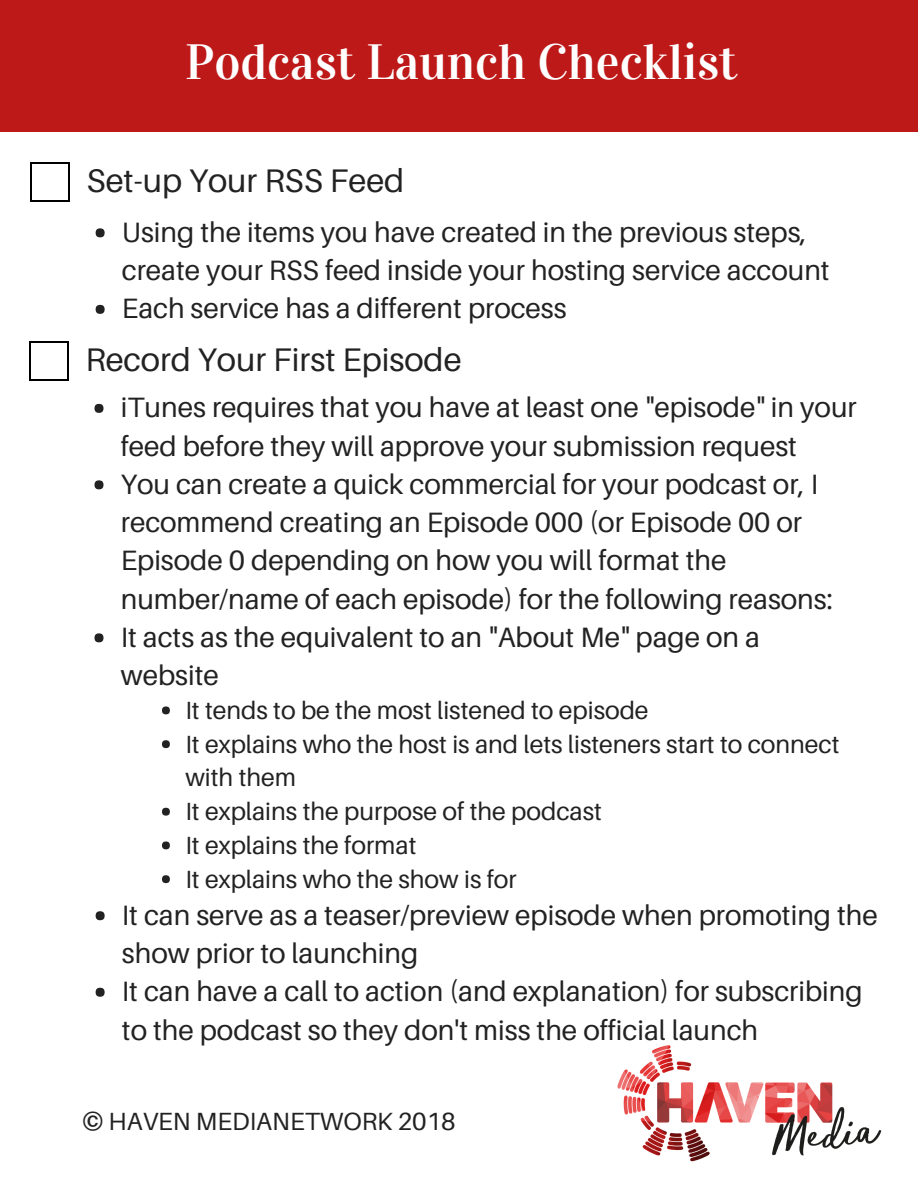
<style>
.page{position:relative;width:918px;height:1188px;background:#fff}
.page>*{position:absolute;margin:0;border:0;box-sizing:border-box;transform-origin:0 0}
.t1{font:49.8px "Vidaloka";color:#fff}
.t2{font:32.7px "Aileron";color:#222}
.t3{font:28.05px/38.2px "Aileron";color:#222}
.t4{font:24.9px/33.8px "Aileron";color:#222}
</style>
<div class="page">
<hr style="left:30px;top:163px;width:2px;height:37px;background:#000">
<hr style="left:69px;top:163px;width:1px;height:37px;background:#000">
<hr style="left:32px;top:200px;width:37px;height:1px;background:#000">
<hr style="left:32px;top:162px;width:37px;height:1px;background:#000">
<div style="left:96px;top:228px;width:9px;height:9px;background:#222;border-radius:50%"></div>
<div style="left:96px;top:305px;width:9px;height:9px;background:#222;border-radius:50%"></div>
<hr style="left:29px;top:342px;width:1px;height:37px;background:#000">
<hr style="left:67px;top:342px;width:2px;height:37px;background:#000">
<hr style="left:30px;top:379px;width:37px;height:1px;background:#000">
<hr style="left:30px;top:341px;width:37px;height:1px;background:#000">
<div style="left:94px;top:404px;width:10px;height:9px;background:#222;border-radius:50%"></div>
<div style="left:94px;top:480px;width:10px;height:9px;background:#222;border-radius:50%"></div>
<div style="left:94px;top:633px;width:10px;height:9px;background:#222;border-radius:50%"></div>
<div style="left:162px;top:706px;width:8px;height:8px;background:#222;border-radius:50%"></div>
<div style="left:162px;top:740px;width:8px;height:8px;background:#222;border-radius:50%"></div>
<div style="left:162px;top:808px;width:8px;height:8px;background:#222;border-radius:50%"></div>
<div style="left:162px;top:842px;width:8px;height:7px;background:#222;border-radius:50%"></div>
<div style="left:162px;top:875px;width:8px;height:8px;background:#222;border-radius:50%"></div>
<div style="left:96px;top:911px;width:9px;height:9px;background:#222;border-radius:50%"></div>
<div style="left:96px;top:988px;width:9px;height:9px;background:#222;border-radius:50%"></div>
<div style="left:0;top:0;width:918px;height:132px;background:#be1919"></div>
<img style="left:617px;top:1045px;width:265px;height:117px">
<h1 class="t1" style="left:185px;top:32px;width:554px">Podcast Launch Checklist</h1>
<p class="t2" style="left:87px;top:161px;width:319px">Set-up Your RSS Feed</p>
<p class="t3" style="left:122px;top:212px;width:709px">Using the items you have created in the previous steps, create your RSS feed inside your hosting service account<br>Each service has a different process</p>
<p class="t2" style="left:86px;top:340px;width:378px">Record Your First Episode</p>
<p class="t3" style="left:121px;top:388px;width:738px">iTunes requires that you have at least one "episode" in your feed before they will approve your submission request<br>You can create a quick commercial for your podcast or, I recommend creating an Episode 000 (or Episode 00 or Episode 0 depending on how you will format the number/name of each episode) for the following reasons:<br>It acts as the equivalent to an "About Me" page on a website</p>
<p class="t4" style="left:185px;top:693px;width:656px">It tends to be the most listened to episode<br>It explains who the host is and lets listeners start to connect with them<br>It explains the purpose of the podcast<br>It explains the format<br>It explains who the show is for</p>
<p class="t3" style="left:122px;top:895px;width:757px">It can serve as a teaser/preview episode when promoting the show prior to launching<br>It can have a call to action (and explanation) for subscribing to the podcast so they don't miss the official launch</p>
<p class="t4" style="left:82px;top:1103px;width:375px">© HAVEN MEDIANETWORK 2018</p>
</div>
